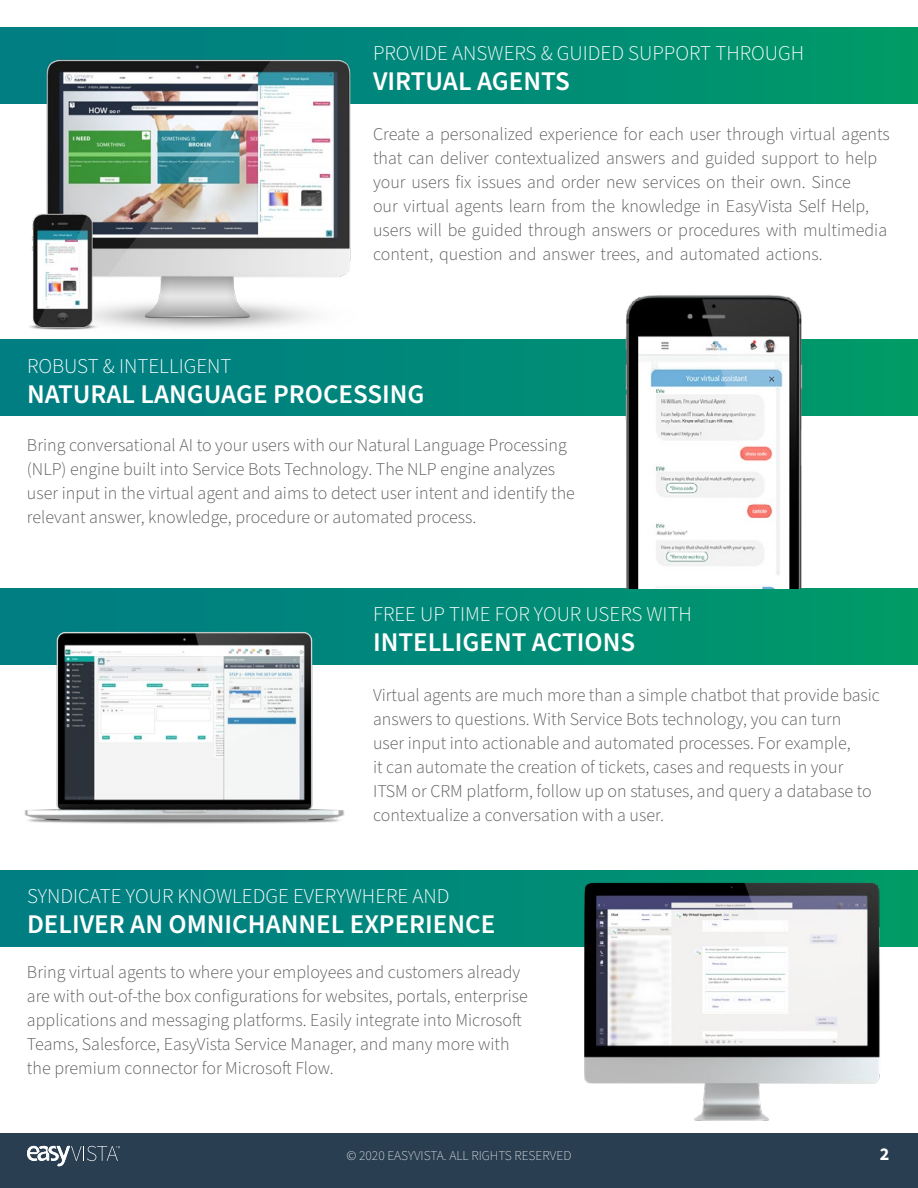
<style>
.page{position:relative;width:918px;height:1188px;background:#fff}
.page>*{position:absolute;margin:0;border:0;box-sizing:border-box;transform-origin:0 0}
.t1{font:600 27px "Source Sans Pro";color:#fff}
.t2{font:300 21px "Source Sans Pro";color:#fff}
.t3{font:300 18px/24px "Source Sans Pro";color:#59595b}
.t4{font:700 18px "Source Sans Pro";color:#fff}
.t5{font:200 13.5px "Source Sans Pro";color:#fff}
</style>
<div class="page">
<div style="left:0;top:1133px;width:918px;height:55px;background:#2a3e51"></div>
<svg style="left:27px;top:1146px;width:93px;height:20px"></svg>
<div style="left:0;top:27px;width:918px;height:76px;background:linear-gradient(to right,#007b86,#009a69)"></div>
<div style="left:0;top:588px;width:918px;height:77px;background:linear-gradient(to right,#007b86,#009a69)"></div>
<svg style="left:0;top:339px;width:918px;height:77px;background:#008779"></svg>
<div style="left:0;top:870px;width:918px;height:77px;background:linear-gradient(to right,#007b86,#009a69)"></div>
<img style="left:30px;top:44px;width:327px;height:286px">
<img style="left:22px;top:626px;width:326px;height:198px">
<img style="left:599px;top:295px;width:224px;height:293px">
<img style="left:579px;top:882px;width:305px;height:239px">
<p class="t2" style="left:373px;top:39px;width:433px">PROVIDE ANSWERS &amp; GUIDED SUPPORT THROUGH</p>
<h1 class="t1" style="left:373px;top:63px;width:198px">VIRTUAL AGENTS</h1>
<p class="t3" style="left:373px;top:123px;width:518px">Create a personalized experience for each user through virtual agents that can deliver contextualized answers and guided support to help your users fix issues and order new services on their own. Since<br>our virtual agents learn from the knowledge in EasyVista Self Help, users will be guided through answers or procedures with multimedia content, question and answer trees, and automated actions.</p>
<p class="t2" style="left:27px;top:352px;width:206px">ROBUST &amp; INTELLIGENT</p>
<h1 class="t1" style="left:27px;top:376px;width:399px">NATURAL LANGUAGE PROCESSING</h1>
<p class="t3" style="left:27px;top:434px;width:549px">Bring conversational AI to your users with our Natural Language Processing (NLP) engine built into Service Bots Technology. The NLP engine analyzes user input in the virtual agent and aims to detect user intent and identify the relevant answer, knowledge, procedure or automated process.</p>
<p class="t2" style="left:373px;top:600px;width:321px">FREE UP TIME FOR YOUR USERS WITH</p>
<h1 class="t1" style="left:373px;top:624px;width:264px">INTELLIGENT ACTIONS</h1>
<p class="t3" style="left:373px;top:684px;width:509px">Virtual agents are much more than a simple chatbot that provide basic answers to questions. With Service Bots technology, you can turn<br>user input into actionable and automated processes. For example,<br>it can automate the creation of tickets, cases and requests in your ITSM or CRM platform, follow up on statuses, and query a database to contextualize a conversation with a user.</p>
<p class="t2" style="left:27px;top:882px;width:424px">SYNDICATE YOUR KNOWLEDGE EVERYWHERE AND</p>
<h1 class="t1" style="left:27px;top:906px;width:470px">DELIVER AN OMNICHANNEL EXPERIENCE</h1>
<p class="t3" style="left:27px;top:961px;width:502px">Bring virtual agents to where your employees and customers already are with out‑of‑the box configurations for websites, portals, enterprise applications and messaging platforms. Easily integrate into Microsoft Teams, Salesforce, EasyVista Service Manager, and many more with the premium connector for Microsoft Flow.</p>
<p class="t5" style="left:347px;top:1146px;width:226px">© 2020 EASYVISTA. ALL RIGHTS RESERVED</p>
<p class="t4" style="left:880px;top:1142px;width:11px">2</p>
</div>
